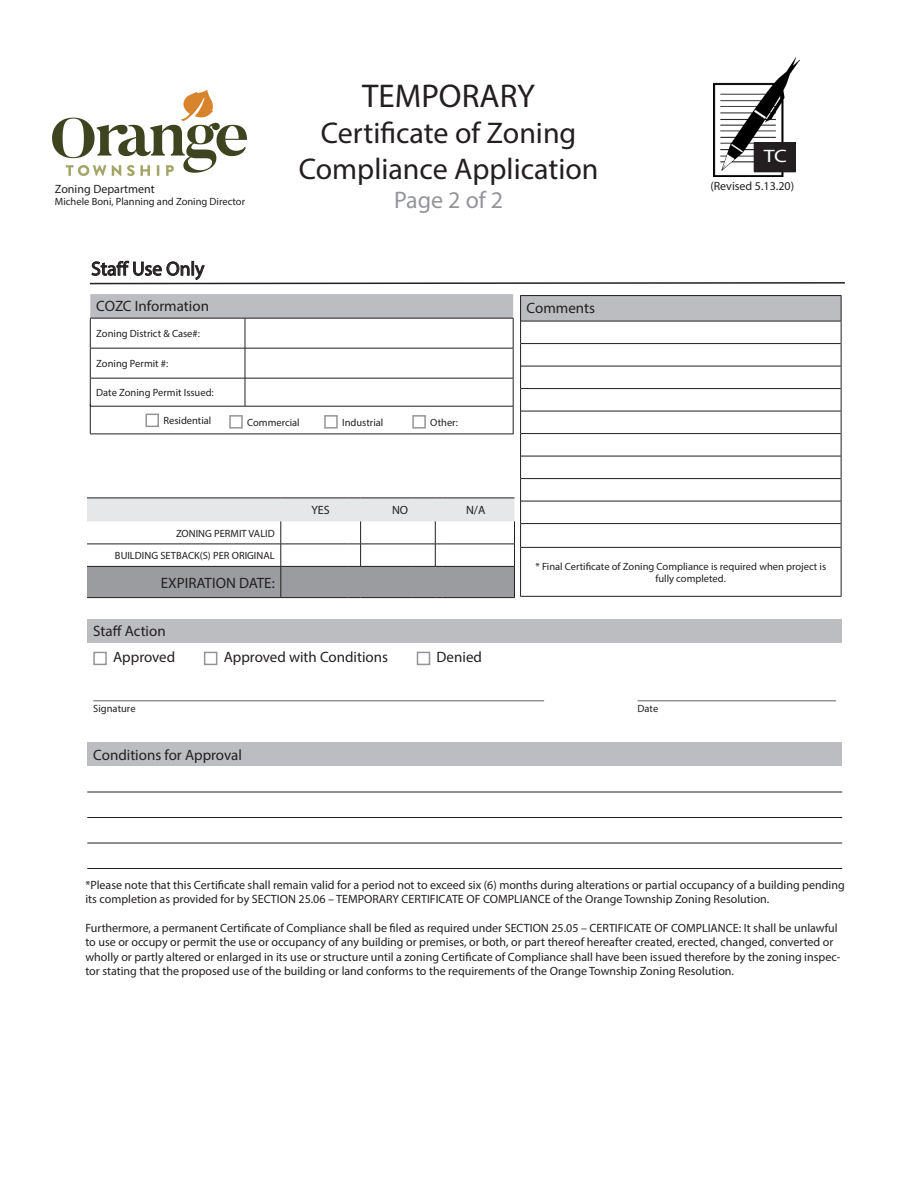
<style>
.page{position:relative;width:918px;height:1188px;background:#fff}
.page>*{position:absolute;margin:0;border:0;box-sizing:border-box;transform-origin:0 0}
.t1{font:33px "Myriad Pro";color:#231f20}
.t2{font:30px/36px "Myriad Pro";color:#231f20;text-align:center}
.t3{font:24px "Myriad Pro";color:#939598}
.t4{font:19.5px "Myriad Pro";color:#231f20}
.t5{font:18px "Myriad Pro";color:#fff;scale:1.22 1}
.Box_Prompt{font:15px "Myriad Pro";color:#231f20}
.Subheader{font:12px/14.4px "Myriad Pro";color:#231f20}
.Checklist_-_Level_1{font:10.5px/12.6px "Myriad Pro";color:#231f20}
.Box_Prompt-2{font:10.5px "Myriad Pro";color:#231f20}
.Signature_Line{font:10.5px "Myriad Pro";color:#231f20}
</style>
<div class="page">
<div style="left:87px;top:742px;width:755px;height:24px;background:#bcbdc0"></div>
<hr style="left:87px;top:792px;width:755px;height:1px;background:#231f20">
<hr style="left:87px;top:817px;width:755px;height:1px;background:#231f20">
<hr style="left:87px;top:843px;width:755px;height:1px;background:#231f20">
<hr style="left:87px;top:868px;width:755px;height:1px;background:#231f20">
<svg style="left:90px;top:260px;width:755px;height:25px"></svg>
<div style="left:521px;top:296px;width:320px;height:25px;background:#bcbdc0"></div>
<hr style="left:521px;top:366px;width:320px;height:1px;background:#231f20">
<hr style="left:521px;top:388px;width:320px;height:1px;background:#231f20">
<hr style="left:521px;top:411px;width:320px;height:1px;background:#231f20">
<hr style="left:521px;top:433px;width:320px;height:1px;background:#231f20">
<hr style="left:521px;top:456px;width:320px;height:1px;background:#231f20">
<hr style="left:521px;top:478px;width:320px;height:1px;background:#231f20">
<hr style="left:521px;top:501px;width:320px;height:1px;background:#231f20">
<hr style="left:521px;top:523px;width:320px;height:1px;background:#231f20">
<hr style="left:521px;top:547px;width:320px;height:1px;background:#231f20">
<hr style="left:521px;top:321px;width:320px;height:1px;background:#231f20">
<hr style="left:521px;top:343px;width:320px;height:1px;background:#231f20">
<hr style="left:520px;top:295px;width:321px;height:1px;background:#231f20">
<svg style="left:841px;top:296px;width:1px;height:251px"></svg>
<hr style="left:841px;top:547px;width:1px;height:49px;background:#231f20">
<hr style="left:520px;top:596px;width:321px;height:1px;background:#231f20">
<div style="left:87px;top:619px;width:755px;height:24px;background:#bcbdc0"></div>
<div style="left:93px;top:652px;width:14px;height:13px;border:2px solid #939598"></div>
<div style="left:204px;top:652px;width:13px;height:13px;border:2px solid #939598"></div>
<div style="left:417px;top:652px;width:13px;height:13px;border:2px solid #939598"></div>
<hr style="left:93px;top:700px;width:451px;height:1px;background:#939598">
<hr style="left:638px;top:700px;width:198px;height:1px;background:#939598">
<svg style="left:87px;top:294px;width:434px;height:304px"></svg>
<hr style="left:514px;top:567px;width:1px;height:30px;background:#231f20">
<img style="left:714px;top:58px;width:86px;height:119px">
<div style="left:754px;top:143px;width:41px;height:29px;background:#231f20"></div>
<hr style="left:754px;top:142px;width:42px;height:1px;background:#231f20">
<svg style="left:795px;top:143px;width:1px;height:29px"></svg>
<hr style="left:754px;top:172px;width:42px;height:1px;background:#231f20">
<img style="left:53px;top:90px;width:194px;height:86px">
<p class="Subheader" style="left:55px;top:182px;width:101px">Zoning Department</p>
<p class="Checklist_-_Level_1" style="left:55px;top:195px;width:192px">Michele Boni, Planning and Zoning Director</p>
<p class="t4" style="left:91px;top:257px;width:115px">Staff Use Only</p>
<p class="t1" style="left:362px;top:76px;width:174px">TEMPORARY</p>
<p class="t2" style="left:299px;top:115px;width:301px">Certificate of Zoning<br>Compliance Application</p>
<p class="t3" style="left:394px;top:185px;width:111px">Page 2 of 2</p>
<p class="Box_Prompt" style="left:96px;top:297px;width:114px">COZC Information</p>
<p class="Box_Prompt-2" style="left:96px;top:327px;width:105px">Zoning District &amp; Case#:</p>
<p class="Box_Prompt-2" style="left:96px;top:357px;width:74px">Zoning Permit #:</p>
<p class="Box_Prompt-2" style="left:96px;top:386px;width:119px">Date Zoning Permit Issued:</p>
<p class="Checklist_-_Level_1" style="left:163px;top:414px;width:50px">Residential</p>
<p class="Checklist_-_Level_1" style="left:247px;top:416px;width:54px">Commercial</p>
<p class="Checklist_-_Level_1" style="left:342px;top:416px;width:43px">Industrial</p>
<p class="Checklist_-_Level_1" style="left:430px;top:416px;width:29px">Other:</p>
<p class="Subheader" style="left:312px;top:503px;width:20px">YES</p>
<p class="Subheader" style="left:392px;top:503px;width:18px">NO</p>
<p class="Subheader" style="left:466px;top:503px;width:21px">N/A</p>
<p class="Box_Prompt" style="left:527px;top:299px;width:70px">Comments</p>
<p class="t5" style="left:764px;top:145px;width:20px">TC</p>
<p class="Subheader" style="left:710px;top:178px;width:85px">(Revised 5.13.20)</p>
<p class="Box_Prompt-2" style="left:176px;top:527px;width:100px">ZONING PERMIT VALID</p>
<p class="Box_Prompt-2" style="left:115px;top:549px;width:161px">BUILDING SETBACK(S) PER ORIGINAL</p>
<p class="Box_Prompt" style="left:161px;top:573px;width:115px">EXPIRATION DATE:</p>
<p class="Checklist_-_Level_1" style="left:655px;top:560px;width:172px;text-indent:-120px">* Final Certificate of Zoning Compliance is required when project is fully completed.</p>
<p class="Box_Prompt" style="left:93px;top:622px;width:74px">Staff Action</p>
<p class="Box_Prompt" style="left:113px;top:648px;width:64px">Approved</p>
<p class="Box_Prompt" style="left:224px;top:648px;width:166px">Approved with Conditions</p>
<p class="Box_Prompt" style="left:437px;top:648px;width:47px">Denied</p>
<p class="Signature_Line" style="left:93px;top:702px;width:44px">Signature</p>
<p class="Signature_Line" style="left:638px;top:702px;width:22px">Date</p>
<p class="Box_Prompt" style="left:93px;top:745px;width:150px">Conditions for Approval</p>
<p class="Subheader" style="left:85px;top:877px;width:761px">*Please note that this Certificate shall remain valid for a period not to exceed six (6) months during alterations or partial occupancy of a building pending its completion as provided for by SECTION 25.06 – TEMPORARY CERTIFICATE OF COMPLIANCE of the Orange Township Zoning Resolution.</p>
<p class="Subheader" style="left:85px;top:920px;width:757px">Furthermore, a permanent Certificate of Compliance shall be filed as required under SECTION 25.05 – CERTIFICATE OF COMPLIANCE: It shall be unlawful to use or occupy or permit the use or occupancy of any building or premises, or both, or part thereof hereafter created, erected, changed, converted or wholly or partly altered or enlarged in its use or structure until a zoning Certificate of Compliance shall have been issued therefore by the zoning inspec&shy;tor stating that the proposed use of the building or land conforms to the requirements of the Orange Township Zoning Resolution.</p>
</div>
